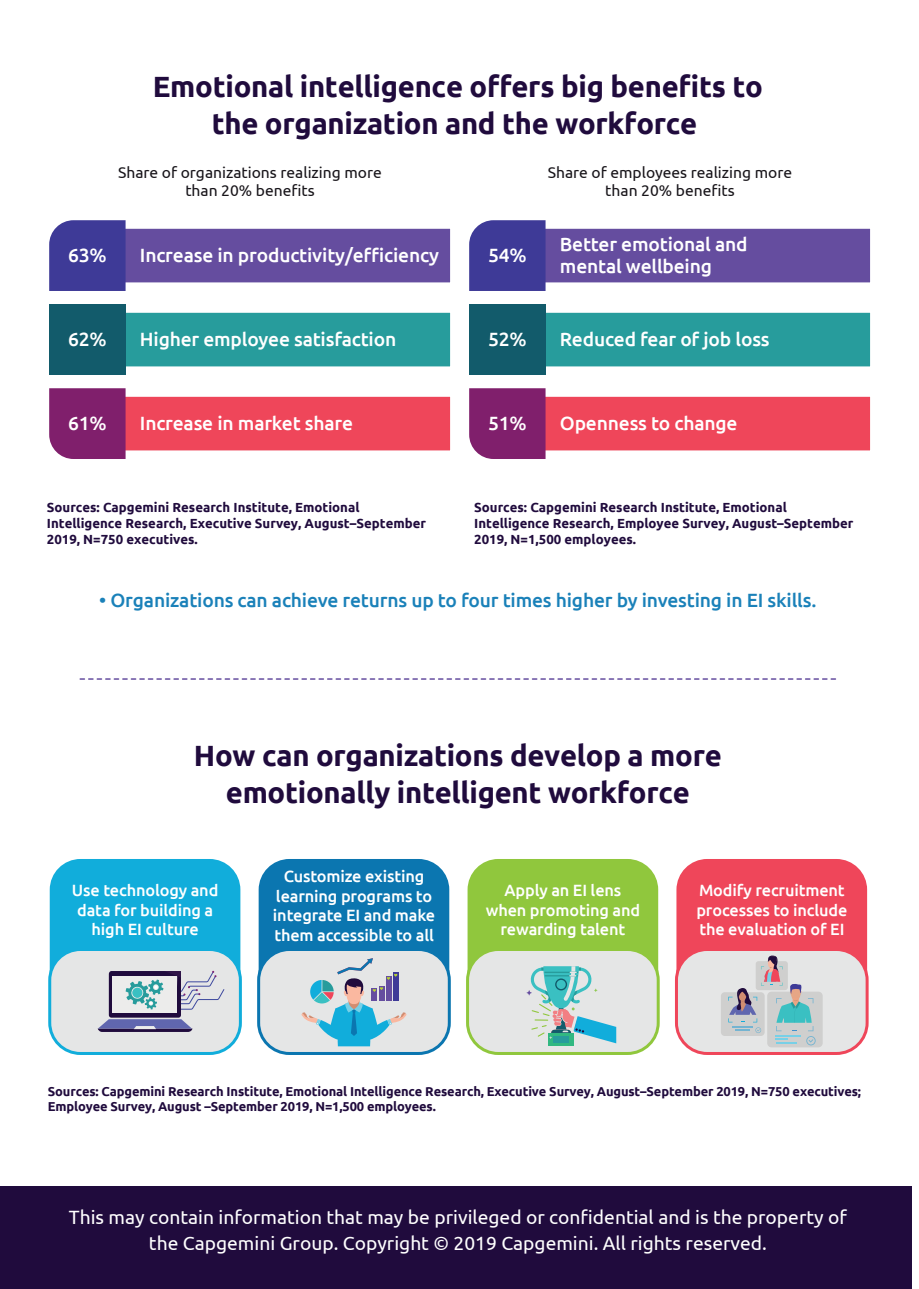
<style>
.page{position:relative;width:919px;height:1289px;background:#fff}
.page>*{position:absolute;margin:0;border:0;box-sizing:border-box;transform-origin:0 0}
.t1{font:700 29.25px/37.5px "Ubuntu";letter-spacing:-.01em;color:#200b3d;text-align:center}
.t2{font:500 19.2px/21.6px "Ubuntu";letter-spacing:-.01em;color:#fff}
.t3{font:19.2px/26.4px "Ubuntu";color:#fff;text-align:center}
.t4{font:500 19.2px "Ubuntu";letter-spacing:-.01em;color:#1a81b9}
.t5{font:500 16.35px/19.5px "Ubuntu";letter-spacing:-.01em;color:#fff;text-align:center}
.t6{font:15.6px/18.8px "Ubuntu";color:#18151a;text-align:center}
.t7{font:700 13.2px/15.9px "Ubuntu";color:#200b3d}
.t8{font:700 12.9px/15.5px "Ubuntu";letter-spacing:-.01em;color:#200b3d}
</style>
<div class="page">
<svg style="left:80px;top:678px;width:756px;height:1px"></svg>
<div style="left:258px;top:859px;width:191px;height:194px;background:#0b76b0;border-radius:31px"></div>
<div style="left:467px;top:859px;width:191px;height:194px;background:#90c73d;border-radius:31px"></div>
<div style="left:676px;top:859px;width:191px;height:194px;background:#ef465a;border-radius:31px"></div>
<div style="left:50px;top:859px;width:190px;height:194px;background:#11addb;border-radius:31px"></div>
<div style="left:50px;top:949px;width:190px;height:104px;background:#e5e6e6;border-radius:31px"></div>
<div style="left:48px;top:948px;width:194px;height:106px;border:3px solid #11addb;border-radius:31px"></div>
<div style="left:258px;top:949px;width:191px;height:104px;background:#e5e6e6;border-radius:31px"></div>
<div style="left:257px;top:948px;width:194px;height:106px;border:3px solid #0b76b0;border-radius:31px"></div>
<div style="left:467px;top:949px;width:191px;height:104px;background:#e5e6e6;border-radius:31px"></div>
<div style="left:466px;top:948px;width:193px;height:106px;border:3px solid #90c73d;border-radius:31px"></div>
<div style="left:676px;top:949px;width:191px;height:104px;background:#e5e6e6;border-radius:31px"></div>
<div style="left:675px;top:948px;width:193px;height:106px;border:3px solid #ef465a;border-radius:31px"></div>
<div style="left:0;top:1186px;width:912px;height:102px;background:#200b3d"></div>
<div style="left:548px;top:1032px;width:26px;height:13px;background:#31b881"></div>
<svg style="left:526px;top:966px;width:90px;height:77px"></svg>
<div style="left:767px;top:991px;width:55px;height:56px;background:#cececd;border-radius:4px"></div>
<div style="left:720px;top:992px;width:44px;height:43px;background:#cececd;border-radius:4px"></div>
<svg style="left:728px;top:955px;width:87px;height:90px"></svg>
<svg style="left:301px;top:958px;width:105px;height:88px"></svg>
<svg style="left:98px;top:970px;width:127px;height:61px"></svg>
<div style="left:76px;top:227px;width:375px;height:57px;background:#654d9f;border:2px solid #fff"></div>
<div style="left:76px;top:311px;width:375px;height:57px;background:#279c9c;border:2px solid #fff"></div>
<div style="left:76px;top:395px;width:375px;height:57px;background:#ef465a;border:2px solid #fff"></div>
<div style="left:49px;top:220px;width:76px;height:71px;background:#3e3a97"></div>
<div style="left:49px;top:304px;width:76px;height:71px;background:#125b6b"></div>
<div style="left:49px;top:388px;width:76px;height:71px;background:#801f6c"></div>
<div style="left:496px;top:227px;width:375px;height:57px;background:#654d9f;border:2px solid #fff"></div>
<div style="left:496px;top:311px;width:375px;height:57px;background:#279c9c;border:2px solid #fff"></div>
<div style="left:496px;top:395px;width:375px;height:57px;background:#ef465a;border:2px solid #fff"></div>
<div style="left:469px;top:220px;width:76px;height:71px;background:#3e3a97"></div>
<div style="left:469px;top:304px;width:76px;height:71px;background:#125b6b"></div>
<div style="left:469px;top:388px;width:76px;height:71px;background:#801f6c"></div>
<h1 class="t1" style="left:153px;top:67px;width:611px">Emotional intelligence offers big benefits to the organization and the workforce</h1>
<p class="t6" style="left:118px;top:162px;width:265px">Share of organizations realizing more than 20% benefits</p>
<p class="t6" style="left:548px;top:162px;width:246px">Share of employees realizing more than 20% benefits</p>
<h2 class="t2" style="left:68px;top:243px;width:40px">63%</h2>
<h2 class="t2" style="left:140px;top:243px;width:301px">Increase in productivity/efficiency</h2>
<h2 class="t2" style="left:488px;top:243px;width:40px">54%</h2>
<h2 class="t2" style="left:560px;top:233px;width:189px">Better emotional and mental wellbeing</h2>
<h2 class="t2" style="left:68px;top:327px;width:40px">62%</h2>
<h2 class="t2" style="left:140px;top:327px;width:258px">Higher employee satisfaction</h2>
<h2 class="t2" style="left:488px;top:327px;width:40px">52%</h2>
<h2 class="t2" style="left:560px;top:327px;width:211px">Reduced fear of job loss</h2>
<h2 class="t2" style="left:68px;top:411px;width:40px">61%</h2>
<h2 class="t2" style="left:140px;top:411px;width:215px">Increase in market share</h2>
<h2 class="t2" style="left:488px;top:411px;width:40px">51%</h2>
<h2 class="t2" style="left:560px;top:411px;width:179px">Openness to change</h2>
<p class="t7" style="left:47px;top:499px;width:380px">Sources: Capgemini Research Institute, Emotional<br>Intelligence Research, Executive Survey, August–September<br>2019, N=750 executives.</p>
<p class="t7" style="left:474px;top:499px;width:381px">Sources: Capgemini Research Institute, Emotional<br>Intelligence Research, Employee Survey, August–September<br>2019, N=1,500 employees.</p>
<h2 class="t4" style="left:99px;top:587px;width:718px">• Organizations can achieve returns up to four times higher by investing in EI skills.</h2>
<h1 class="t1" style="left:194px;top:736px;width:529px">How can organizations develop a more emotionally intelligent workforce</h1>
<p class="t5" style="left:72px;top:880px;width:148px">Use technology and data for building a high EI culture</p>
<p class="t5" style="left:273px;top:866px;width:164px">Customize existing learning programs to integrate EI and make them accessible to all</p>
<p class="t5" style="left:485px;top:880px;width:156px">Apply an EI lens when promoting and rewarding talent</p>
<p class="t5" style="left:696px;top:880px;width:152px;text-align:left">Modify recruitment processes to include the evaluation of EI</p>
<p class="t8" style="left:48px;top:1083px;width:814px">Sources: Capgemini Research Institute, Emotional Intelligence Research, Executive Survey, August–September 2019, N=750 executives;<br>Employee Survey, August –September 2019, N=1,500 employees.</p>
<h2 class="t3" style="left:69px;top:1203px;width:779px">This may contain information that may be privileged or confidential and is the property of the Capgemini Group. Copyright © 2019 Capgemini. All rights reserved.</h2>
</div>
